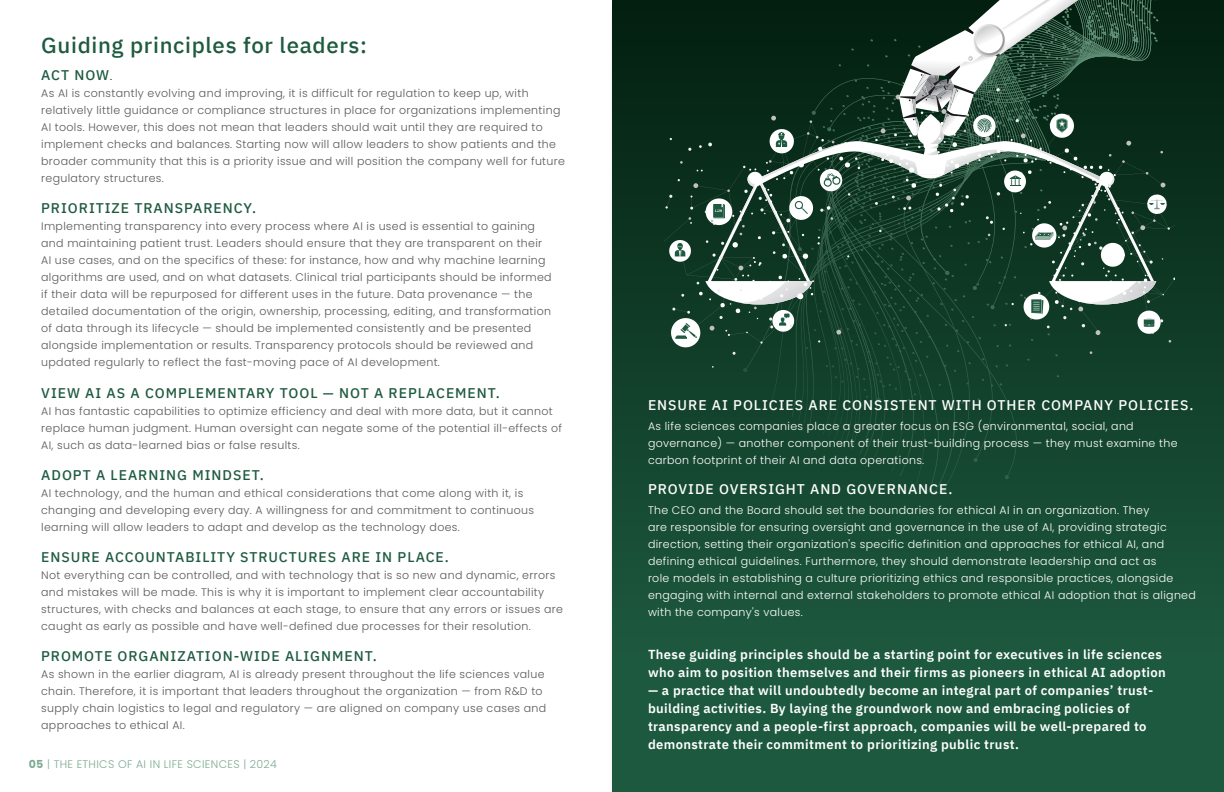
<style>
.page{position:relative;width:1224px;height:792px;background:#fff}
.page>*{position:absolute;margin:0;border:0;box-sizing:border-box;transform-origin:0 0}
.t1{font:500 22px "IBM Plex Sans";letter-spacing:.03em;color:#1e5a40}
.t2{font:500 14px "IBM Plex Sans";letter-spacing:.07em;color:#1e5a40}
.t3{font:500 14px "IBM Plex Sans";letter-spacing:.07em;color:#fff}
.t4{font:600 13px/18px "IBM Plex Sans";letter-spacing:.03em;color:#fff}
.t5{font:300 11px/17px "Poppins";letter-spacing:.03em;color:#58595b}
.t6{font:300 11px/17px "Poppins";letter-spacing:.03em;color:#fff}
.t7{font:300 11px "Poppins";letter-spacing:.03em;color:#7daa93}
.s1{font-family:"Poppins";font-weight:300;font-size:11px;color:#000}
.s2{font-weight:700}
</style>
<div class="page">
<div style="left:612px;top:0;width:612px;height:792px;background:linear-gradient(to bottom,#032011,#216146)"></div>
<svg style="left:900px;top:513px;width:5px;height:5px"></svg>
<svg style="left:752px;top:441px;width:5px;height:5px"></svg>
<svg style="left:809px;top:485px;width:9px;height:17px"></svg>
<svg style="left:772px;top:460px;width:11px;height:5px"></svg>
<svg style="left:918px;top:508px;width:5px;height:5px"></svg>
<svg style="left:743px;top:368px;width:5px;height:4px"></svg>
<svg style="left:780px;top:472px;width:11px;height:10px"></svg>
<svg style="left:818px;top:0;width:392px;height:507px;background:#13442e"></svg>
<svg style="left:890px;top:407px;width:4px;height:4px"></svg>
<svg style="left:826px;top:365px;width:8px;height:2px"></svg>
<div style="left:857px;top:365px;width:339px;height:36px;background:#12412b"></div>
<svg style="left:835px;top:376px;width:9px;height:7px"></svg>
<svg style="left:664px;top:0;width:532px;height:355px;background:#2e4e3e"></svg>
<h1 class="t1" style="left:41px;top:28px;width:327px">Guiding principles for leaders:</h1>
<p class="t2" style="left:41px;top:64px;width:72px">ACT NOW<span class="s1">.</span></p>
<p class="t5" style="left:41px;top:85px;width:525px">As AI is constantly evolving and improving, it is difficult for regulation to keep up, with relatively little guidance or compliance structures in place for organizations implementing AI tools. However, this does not mean that leaders should wait until they are required to implement checks and balances. Starting now will allow leaders to show patients and the broader community that this is a priority issue and will position the company well for future regulatory structures.</p>
<p class="t2" style="left:41px;top:197px;width:217px">PRIORITIZE TRANSPARENCY.</p>
<p class="t5" style="left:41px;top:218px;width:512px">Implementing transparency into every process where AI is used is essential to gaining and maintaining patient trust. Leaders should ensure that they are transparent on their AI use cases, and on the specifics of these: for instance, how and why machine learning algorithms are used, and on what datasets. Clinical trial participants should be informed if their data will be repurposed for different uses in the future. Data provenance — the detailed documentation of the origin, ownership, processing, editing, and transformation of data through its lifecycle — should be implemented consistently and be presented alongside implementation or results. Transparency protocols should be reviewed and updated regularly to reflect the fast-moving pace of AI development.</p>
<p class="t2" style="left:41px;top:382px;width:460px">VIEW AI AS A COMPLEMENTARY TOOL — NOT A REPLACEMENT.</p>
<p class="t5" style="left:41px;top:403px;width:522px">AI has fantastic capabilities to optimize efficiency and deal with more data, but it cannot replace human judgment. Human oversight can negate some of the potential ill-effects of<br>AI, such as data-learned bias or false results.</p>
<p class="t2" style="left:41px;top:464px;width:224px">ADOPT A LEARNING MINDSET.</p>
<p class="t5" style="left:41px;top:485px;width:494px">AI technology, and the human and ethical considerations that come along with it, is changing and developing every day. A willingness for and commitment to continuous learning will allow leaders to adapt and develop as the technology does.</p>
<p class="t2" style="left:41px;top:546px;width:409px">ENSURE ACCOUNTABILITY STRUCTURES ARE IN PLACE.</p>
<p class="t5" style="left:41px;top:567px;width:523px">Not everything can be controlled, and with technology that is so new and dynamic, errors and mistakes will be made. This is why it is important to implement clear accountability structures, with checks and balances at each stage, to ensure that any errors or issues are caught as early as possible and have well-defined due processes for their resolution.</p>
<p class="t2" style="left:41px;top:645px;width:337px">PROMOTE ORGANIZATION-WIDE ALIGNMENT.</p>
<p class="t5" style="left:41px;top:666px;width:507px">As shown in the earlier diagram, AI is already present throughout the life sciences value chain. Therefore, it is important that leaders throughout the organization — from R&amp;D to supply chain logistics to legal and regulatory — are aligned on company use cases and approaches to ethical AI.</p>
<p class="t7" style="left:29px;top:757px;width:250px"><span class="s2">05</span> | THE ETHICS OF AI IN LIFE SCIENCES | 2024</p>
<p class="t3" style="left:648px;top:394px;width:547px">ENSURE AI POLICIES ARE CONSISTENT WITH OTHER COMPANY POLICIES.</p>
<p class="t6" style="left:648px;top:418px;width:531px">As life sciences companies place a greater focus on ESG (environmental, social, and governance) — another component of their trust-building process — they must examine the carbon footprint of their AI and data operations.</p>
<p class="t3" style="left:648px;top:478px;width:306px">PROVIDE OVERSIGHT AND GOVERNANCE.</p>
<p class="t6" style="left:648px;top:502px;width:549px">The CEO and the Board should set the boundaries for ethical AI in an organization. They<br>are responsible for ensuring oversight and governance in the use of AI, providing strategic direction, setting their organization's specific definition and approaches for ethical AI, and defining ethical guidelines. Furthermore, they should demonstrate leadership and act as<br>role models in establishing a culture prioritizing ethics and responsible practices, alongside engaging with internal and external stakeholders to promote ethical AI adoption that is aligned with the company's values.</p>
<p class="t4" style="left:648px;top:644px;width:519px">These guiding principles should be a starting point for executives in life sciences who aim to position themselves and their firms as pioneers in ethical AI adoption</p>
<p class="t4" style="left:648px;top:680px;width:507px">— a practice that will undoubtedly become an integral part of companies’ trust&shy;building activities. By laying the groundwork now and embracing policies of transparency and a people-first approach, companies will be well-prepared to demonstrate their commitment to prioritizing public trust.</p>
</div>
